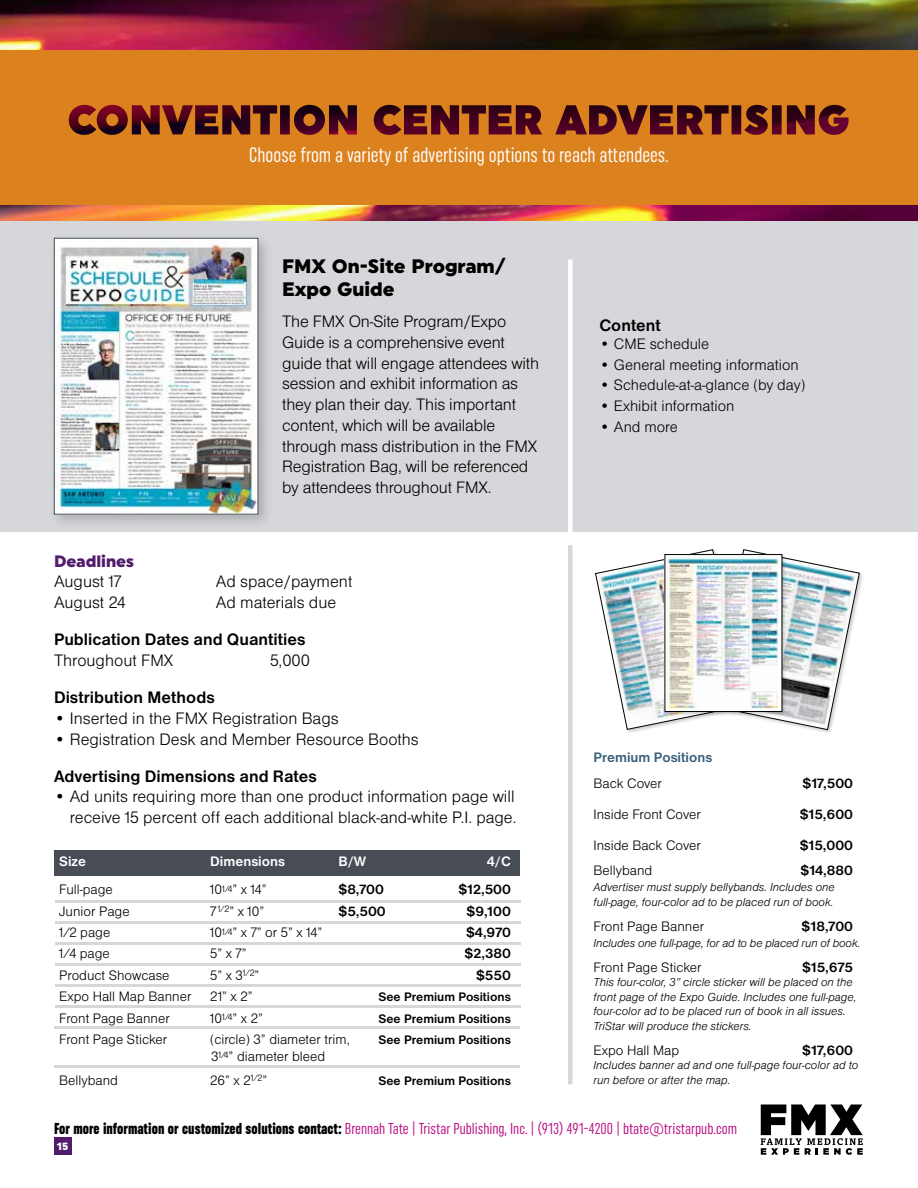
<style>
.page{position:relative;width:918px;height:1188px;background:#fff}
.page>*{position:absolute;margin:0;border:0;box-sizing:border-box;transform-origin:0 0}
.t1{font:extra-condensed 21px "Uniform";color:#fff}
.t2{font:900 19.5px/23.4px "Uniform";color:#000}
.t3{font:17.25px/20.7px "Nimbus San D Ligh";letter-spacing:-.01em;color:#000}
.t4{font:700 17.25px "Nimbus San D";color:#000}
.t5{font:900 16.5px "Uniform";color:#511c6c}
.t6{font:extra-condensed 15.9px "Uniform";color:#ba0e82}
.t7{font:15.75px "Nimbus San D Ligh";color:#000}
.t8{font:14.25px "Nimbus San D Ligh";color:#000}
.t9{font:700 14.25px "Nimbus San D";color:#000}
.t10{font:700 14.25px "Nimbus San D";color:#fff}
.t11{font:700 14.25px "Nimbus San D";color:#39607a}
.t12{font:700 12.9px "Nimbus San D";color:#000}
.t13{font:12px/14.4px "Nimbus San D Ligh Ital";color:#000}
.t14{font:900 10.5px "Uniform";color:#fff}
.s1{font-weight:900;color:#000}
</style>
<div class="page">
<div style="left:54px;top:1137px;width:17px;height:18px;background:#511c6c"></div>
<div style="left:0;top:212px;width:918px;height:319px;background:#d6d7da"></div>
<svg style="left:761px;top:1104px;width:102px;height:51px"></svg>
<div style="left:568px;top:260px;width:5px;height:273px;background:#fff"></div>
<hr style="left:55px;top:900px;width:465px;height:2px;background:#d6d7da">
<hr style="left:55px;top:921px;width:465px;height:2px;background:#d6d7da">
<hr style="left:55px;top:942px;width:465px;height:2px;background:#d6d7da">
<hr style="left:55px;top:963px;width:465px;height:2px;background:#d6d7da">
<hr style="left:55px;top:984px;width:465px;height:2px;background:#d6d7da">
<hr style="left:55px;top:1005px;width:465px;height:2px;background:#d6d7da">
<hr style="left:55px;top:1065px;width:465px;height:3px;background:#d6d7da">
<div style="left:54px;top:850px;width:466px;height:26px;background:#474c55"></div>
<hr style="left:54px;top:1027px;width:465px;height:2px;background:#d6d7da">
<div style="left:49px;top:233px;width:225px;height:297px;background:#000;opacity:.2"></div>
<img style="left:56px;top:240px;width:200px;height:272px">
<div style="left:54px;top:238px;width:204px;height:276px;border:1px solid #474c55"></div>
<div style="left:568px;top:545px;width:5px;height:539px;background:#d6d7da"></div>
<img style="left:595px;top:549px;width:265px;height:181px">
<div style="left:664px;top:553px;width:123px;height:163px;background:#000;opacity:.2"></div>
<img style="left:667px;top:556px;width:113px;height:154px">
<div style="left:665px;top:554px;width:117px;height:158px;border:1px solid #000"></div>
<img style="left:0;top:0;width:918px;height:220px">
<svg style="left:0;top:51px;width:918px;height:153px;fill:#db821f"></svg>
<p class="t1" style="left:249px;top:142px;width:421px">Choose from a variety of advertising options to reach attendees.</p>
<p class="t2" style="left:282px;top:254px;width:225px">FMX On-Site Program/<br>Expo Guide</p>
<p class="t3" style="left:282px;top:311px;width:258px">The FMX On-Site Program/Expo Guide is a comprehensive event guide that will engage attendees with session and exhibit information as they plan their day. This important content, which will be available through mass distribution in the FMX Registration Bag, will be referenced by attendees throughout FMX.</p>
<p class="t4" style="left:600px;top:315px;width:63px">Content</p>
<p class="t7" style="left:600px;top:335px;width:111px">• CME schedule</p>
<p class="t7" style="left:600px;top:356px;width:201px">• General meeting information</p>
<p class="t7" style="left:600px;top:377px;width:207px">• Schedule-at-a-glance (by day)</p>
<p class="t7" style="left:600px;top:397px;width:136px">• Exhibit information</p>
<p class="t7" style="left:600px;top:418px;width:80px">• And more</p>
<p class="t5" style="left:54px;top:551px;width:82px">Deadlines</p>
<p class="t3" style="left:54px;top:571px;width:69px">August 17</p>
<p class="t3" style="left:216px;top:571px;width:138px">Ad space/payment</p>
<p class="t3" style="left:54px;top:592px;width:73px">August 24</p>
<p class="t3" style="left:216px;top:592px;width:122px">Ad materials due</p>
<p class="t4" style="left:54px;top:630px;width:253px">Publication Dates and Quantities</p>
<p class="t3" style="left:54px;top:650px;width:121px">Throughout FMX</p>
<p class="t3" style="left:270px;top:650px;width:42px">5,000</p>
<p class="t4" style="left:54px;top:688px;width:162px">Distribution Methods</p>
<p class="t3" style="left:54px;top:708px;width:286px">• Inserted in the FMX Registration Bags</p>
<p class="t3" style="left:54px;top:728px;width:366px">• Registration Desk and Member Resource Booths</p>
<p class="t4" style="left:54px;top:766px;width:264px">Advertising Dimensions and Rates</p>
<p class="t3" style="left:54px;top:786px;width:464px;text-align:right">• Ad units requiring more than one product information page will receive 15 percent off each additional black-and-white P.I. page.</p>
<p class="t10" style="left:59px;top:854px;width:28px">Size</p>
<p class="t10" style="left:210px;top:854px;width:76px">Dimensions</p>
<p class="t10" style="left:339px;top:854px;width:29px">B/W</p>
<p class="t10" style="left:487px;top:854px;width:26px">4/C</p>
<p class="t8" style="left:59px;top:882px;width:55px">Full-page</p>
<p class="t8" style="left:210px;top:882px;width:58px">10<sup>1</sup> <sup>⁄4</sup>” x 14”</p>
<p class="t9" style="left:338px;top:882px;width:47px">$8,700</p>
<p class="t9" style="left:458px;top:882px;width:54px">$12,500</p>
<p class="t8" style="left:59px;top:903px;width:72px">Junior Page</p>
<p class="t8" style="left:210px;top:903px;width:56px">7<sup>1⁄2</sup>” x 10”</p>
<p class="t9" style="left:339px;top:903px;width:49px">$5,500</p>
<p class="t9" style="left:467px;top:903px;width:46px">$9,100</p>
<p class="t8" style="left:59px;top:924px;width:53px">1 ⁄2 page</p>
<p class="t8" style="left:210px;top:924px;width:113px">10<sup>1</sup> <sup>⁄4</sup>” x 7” or 5” x 14”</p>
<p class="t9" style="left:466px;top:924px;width:46px">$4,970</p>
<p class="t8" style="left:59px;top:946px;width:52px">1 ⁄4 page</p>
<p class="t8" style="left:210px;top:946px;width:38px">5” x 7”</p>
<p class="t9" style="left:465px;top:946px;width:48px">$2,380</p>
<p class="t8" style="left:59px;top:967px;width:112px">Product Showcase</p>
<p class="t8" style="left:210px;top:967px;width:51px">5” x 3<sup>1⁄2</sup>”</p>
<p class="t9" style="left:476px;top:967px;width:36px">$550</p>
<p class="t8" style="left:59px;top:989px;width:134px">Expo Hall Map Banner</p>
<p class="t8" style="left:210px;top:989px;width:44px">21” x 2”</p>
<p class="t12" style="left:379px;top:990px;width:134px">See Premium Positions</p>
<p class="t8" style="left:59px;top:1010px;width:112px">Front Page Banner</p>
<p class="t8" style="left:210px;top:1010px;width:54px">10<sup>1</sup> <sup>⁄4</sup>” x 2”</p>
<p class="t12" style="left:379px;top:1011px;width:134px">See Premium Positions</p>
<p class="t8" style="left:59px;top:1031px;width:110px">Front Page Sticker</p>
<p class="t8" style="left:210px;top:1031px;width:141px">(circle) 3” diameter trim,</p>
<p class="t12" style="left:379px;top:1032px;width:134px">See Premium Positions</p>
<p class="t8" style="left:59px;top:1072px;width:60px">Bellyband</p>
<p class="t8" style="left:210px;top:1072px;width:59px">26” x 2<sup>1⁄2</sup>”</p>
<p class="t12" style="left:379px;top:1073px;width:134px">See Premium Positions</p>
<p class="t8" style="left:211px;top:1048px;width:116px">3<sup>1</sup> <sup>⁄4</sup>” diameter bleed</p>
<p class="t11" style="left:594px;top:750px;width:120px">Premium Positions</p>
<p class="t8" style="left:594px;top:775px;width:70px">Back Cover</p>
<p class="t9" style="left:803px;top:775px;width:52px">$17,500</p>
<p class="t8" style="left:594px;top:806px;width:109px">Inside Front Cover</p>
<p class="t9" style="left:800px;top:806px;width:55px">$15,600</p>
<p class="t8" style="left:594px;top:837px;width:109px">Inside Back Cover</p>
<p class="t9" style="left:800px;top:837px;width:55px">$15,000</p>
<p class="t8" style="left:594px;top:863px;width:60px">Bellyband</p>
<p class="t9" style="left:801px;top:862px;width:54px">$14,880</p>
<p class="t13" style="left:594px;top:879px;width:243px;line-height:15.5px">Advertiser must supply bellybands. Includes one full-page, four-color ad to be placed run of book.</p>
<p class="t8" style="left:594px;top:919px;width:112px">Front Page Banner</p>
<p class="t9" style="left:802px;top:919px;width:53px">$18,700</p>
<p class="t13" style="left:594px;top:935px;width:268px">Includes one full-page, for ad to be placed run of book.</p>
<p class="t8" style="left:594px;top:959px;width:110px">Front Page Sticker</p>
<p class="t9" style="left:802px;top:959px;width:53px">$15,675</p>
<p class="t13" style="left:594px;top:975px;width:264px">This four-color, 3” circle sticker will be placed on the front page of the Expo Guide. Includes one full-page, four-color ad to be placed run of book in all issues.<br>TriStar will produce the stickers.</p>
<p class="t8" style="left:594px;top:1042px;width:87px">Expo Hall Map</p>
<p class="t9" style="left:802px;top:1042px;width:52px">$17,600</p>
<p class="t13" style="left:594px;top:1058px;width:266px">Includes banner ad and one full-page four-color ad to run before or after the map.</p>
<p class="t6" style="left:54px;top:1119px;width:684px"><span class="s1">For more information or customized solutions contact:</span> Brennah Tate | Tristar Publishing, Inc. | (913) 491-4200 | btate@tristarpub.com</p>
<p class="t14" style="left:57px;top:1140px;width:13px">15</p>
</div>
